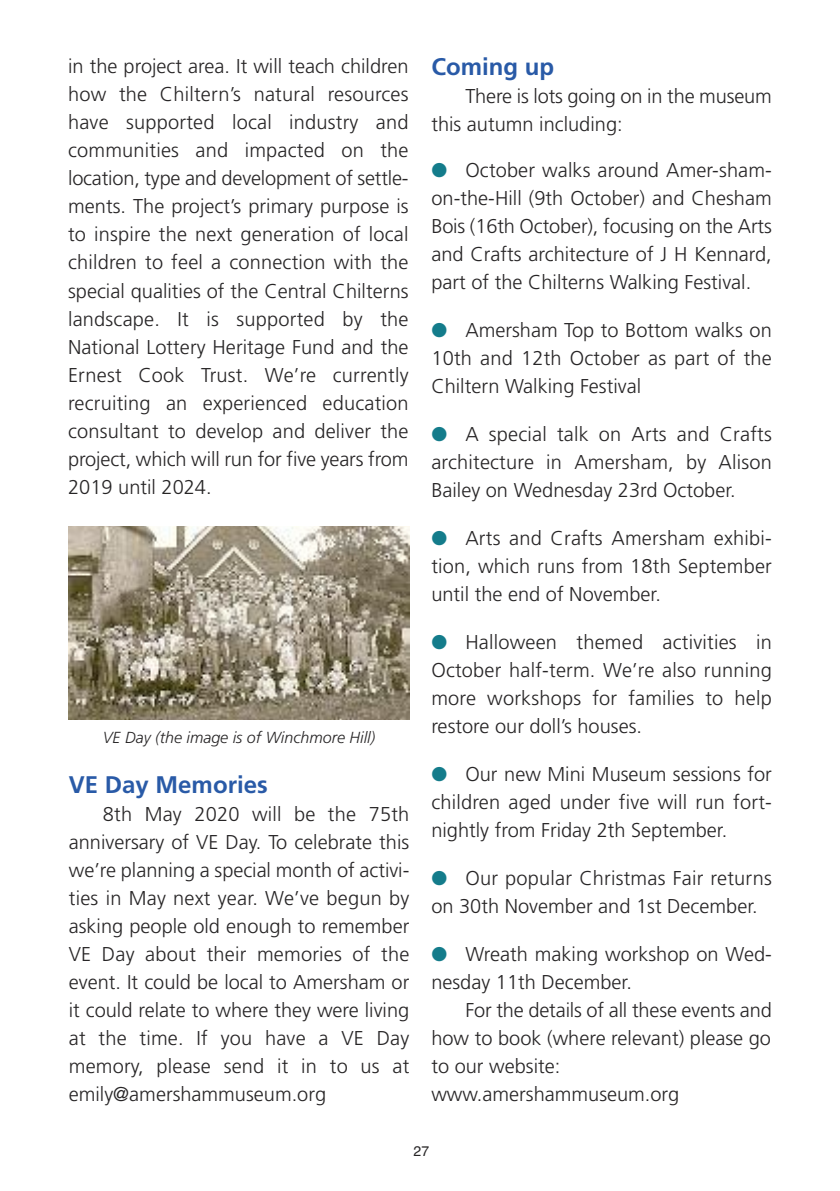
<style>
.page{position:relative;width:840px;height:1191px;background:#fff}
.page>*{position:absolute;margin:0;border:0;box-sizing:border-box;transform-origin:0 0}
.t1{font:700 24px "Frutiger";color:#295aa7}
.t2{font:300 20px/28px "Frutiger";color:#272526;text-align:justify}
.t3{font:italic 300 16px "Frutiger";color:#272526}
.t4{font:14px "Helvetica";color:#272526}
.s1{color:#147c8b}
</style>
<div class="page">
<img style="left:69px;top:526px;width:340px;height:193px">
<p class="t2" style="left:68px;top:54px;width:342px">in the project area. It will teach children how the Chiltern’s natural resources have supported local industry and communities and impacted on the location, type and development of settle&shy;ments. The project’s primary purpose is to inspire the next generation of local children to feel a connection with the special qualities of the Central Chilterns landscape. It is supported by the National Lottery Heritage Fund and the Ernest Cook Trust. We’re currently recruiting an experienced education consultant to develop and deliver the project, which will run for five years from 2019 until 2024.</p>
<p class="t1" style="left:431px;top:57px;width:124px">Coming up</p>
<p class="t2" style="left:431px;top:83px;width:342px;text-indent:34px">There is lots going on in the museum this autumn including:</p>
<p class="t2" style="left:431px;top:157px;width:342px"><span class="s1">●</span> October walks around Amer-sham&shy;on-the-Hill (9th October) and Chesham Bois (16th October), focusing on the Arts and Crafts architecture of J H Kennard, part of the Chilterns Walking Festival.</p>
<p class="t2" style="left:431px;top:317px;width:342px"><span class="s1">●</span> Amersham Top to Bottom walks on 10th and 12th October as part of the Chiltern Walking Festival</p>
<p class="t2" style="left:431px;top:421px;width:342px"><span class="s1">●</span> A special talk on Arts and Crafts architecture in Amersham, by Alison Bailey on Wednesday 23rd October.</p>
<p class="t2" style="left:431px;top:525px;width:342px"><span class="s1">●</span> Arts and Crafts Amersham exhibi&shy;tion, which runs from 18th September until the end of November.</p>
<p class="t2" style="left:431px;top:629px;width:342px"><span class="s1">●</span> Halloween themed activities in October half-term. We’re also running more workshops for families to help restore our doll’s houses.</p>
<p class="t2" style="left:431px;top:761px;width:342px"><span class="s1">●</span> Our new Mini Museum sessions for children aged under five will run fort&shy;nightly from Friday 2th September.</p>
<p class="t2" style="left:431px;top:865px;width:342px"><span class="s1">●</span> Our popular Christmas Fair returns on 30th November and 1st December.</p>
<p class="t2" style="left:431px;top:941px;width:342px"><span class="s1">●</span> Wreath making workshop on Wed&shy;nesday 11th December.</p>
<p class="t2" style="left:431px;top:997px;width:342px;text-align:left;text-indent:34px">For the details of all these events and how to book (where relevant) please go to our website: www.amershammuseum.org</p>
<p class="t3" style="left:103px;top:731px;width:274px">VE Day (the image is of Winchmore Hill)</p>
<p class="t1" style="left:69px;top:775px;width:200px">VE Day Memories</p>
<p class="t2" style="left:69px;top:801px;width:342px;text-indent:34px">8th May 2020 will be the 75th anniversary of VE Day. To celebrate this we’re planning a special month of activi&shy;ties in May next year. We’ve begun by asking people old enough to remember VE Day about their memories of the event. It could be local to Amersham or it could relate to where they were living at the time. If you have a VE Day memory, please send it in to us at emily@amershammuseum.org</p>
<p class="t4" style="left:413px;top:1143px;width:17px">27</p>
</div>
